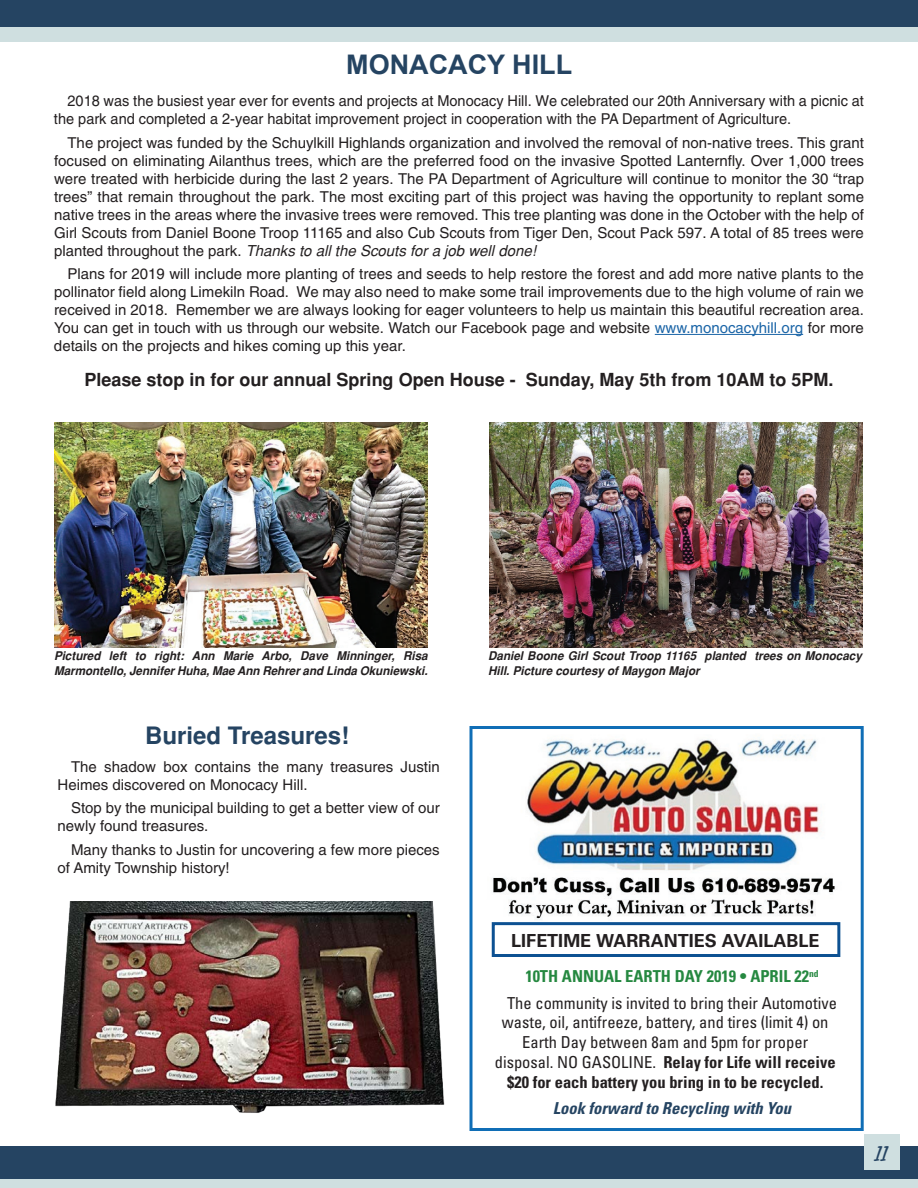
<style>
.page{position:relative;width:918px;height:1188px;background:#fff}
.page>*{position:absolute;margin:0;border:0;box-sizing:border-box;transform-origin:0 0}
.Body_Copy{font:700 27px "Arial";color:#254462}
.Body_Copy-2{font:700 24px "Helvetica";color:#254462}
.t1{font:24px "Freehand 575 BT Regular B";color:#254462}
.Body_Copy-3{font:700 18px "Helvetica";color:#231f20}
.Body_Copy-4{font:700 18px "Univers";color:#231f20}
.Body_Copy-5{font:condensed 16.5px "Univers";color:#231f20}
.Body_Copy-6{font:700 condensed 16.5px "Univers";color:#231f20}
.Body_Copy-7{font:700 condensed 16.5px "Univers";color:#258840}
.Body_Copy-8{font:italic 700 condensed 16.5px "Univers";color:#254462}
.Body_Copy-9{font:15px/18px "Helvetica";color:#231f20}
.Body_Copy-10{font:italic 700 12px/15px "Helvetica";color:#231f20}
.s1{font-style:italic}
.s2{color:#1b65a7}
.s3{font-weight:400}
</style>
<div class="page">
<div style="left:0;top:1146px;width:918px;height:33px;background:#254462"></div>
<div style="left:0;top:1179px;width:918px;height:9px;background:#cfdfe0"></div>
<div style="left:864px;top:1134px;width:36px;height:36px;background:#cfdfe0"></div>
<div style="left:0;top:0;width:918px;height:32px;background:#254462"></div>
<div style="left:0;top:27px;width:918px;height:15px;background:#cfdfe0"></div>
<hr style="left:655px;top:334px;width:148px;height:1px;background:#1b65a7">
<img style="left:54px;top:422px;width:374px;height:226px">
<img style="left:489px;top:422px;width:374px;height:226px">
<img style="left:55px;top:902px;width:390px;height:211px">
<img style="left:491px;top:739px;width:350px;height:218px">
<div style="left:470px;top:726px;width:394px;height:405px;border:3px solid #106eb6"></div>
<div style="left:492px;top:922px;width:348px;height:35px;border:3px solid #0d5192"></div>
<p class="Body_Copy" style="left:346px;top:46px;width:228px">MONACACY HILL</p>
<p class="Body_Copy-9" style="left:54px;top:92px;width:811px;text-indent:14px">2018 was the busiest year ever for events and projects at Monocacy Hill. We celebrated our 20th Anniversary with a picnic at the park and completed a 2-year habitat improvement project in cooperation with the PA Department of Agriculture.</p>
<p class="Body_Copy-9" style="left:54px;top:133px;width:812px;text-align:justify;text-indent:14px">The project was funded by the Schuylkill Highlands organization and involved the removal of non-native trees. This grant focused on eliminating Ailanthus trees, which are the preferred food on the invasive Spotted Lanternfly. Over 1,000 trees were treated with herbicide during the last 2 years. The PA Department of Agriculture will continue to monitor the 30 “trap trees” that remain throughout the park. The most exciting part of this project was having the opportunity to replant some native trees in the areas where the invasive trees were removed. This tree planting was done in the October with the help of Girl Scouts from Daniel Boone Troop 11165 and also Cub Scouts from Tiger Den, Scout Pack 597. A total of 85 trees were planted throughout the park. <span class="s1">Thanks to all the Scouts for a job well done!</span></p>
<p class="Body_Copy-9" style="left:54px;top:265px;width:812px;text-align:justify;text-indent:14px">Plans for 2019 will include more planting of trees and seeds to help restore the forest and add more native plants to the pollinator field along Limekiln Road. We may also need to make some trail improvements due to the high volume of rain we received in 2018. Remember we are always looking for eager volunteers to help us maintain this beautiful recreation area.<br>You can get in touch with us through our website. Watch our Facebook page and website <span class="s2">www.monocacyhill.org</span> for more details on the projects and hikes coming up this year.</p>
<p class="Body_Copy-3" style="left:85px;top:369px;width:750px">Please stop in for our annual Spring Open House - Sunday, May 5th from 10AM to 5PM.</p>
<p class="Body_Copy-10" style="left:54px;top:648px;width:375px">Pictured left to right: Ann Marie Arbo, Dave Minninger, Risa<br>Marmontello, Jennifer Huha, Mae Ann Rehrer and Linda Okuniewski.</p>
<p class="Body_Copy-10" style="left:488px;top:648px;width:375px">Daniel Boone Girl Scout Troop 11165 planted trees on Monocacy<br>Hill. Picture courtesy of Maygon Major</p>
<p class="Body_Copy-2" style="left:145px;top:721px;width:206px">Buried Treasures!</p>
<p class="Body_Copy-9" style="left:58px;top:758px;width:384px;text-indent:14px">The shadow box contains the many treasures Justin<br>Heimes discovered on Monocacy Hill.</p>
<p class="Body_Copy-9" style="left:58px;top:799px;width:384px;text-indent:14px">Stop by the municipal building to get a better view of our newly found treasures.</p>
<p class="Body_Copy-9" style="left:58px;top:841px;width:384px;text-indent:14px">Many thanks to Justin for uncovering a few more pieces of Amity Township history!</p>
<p class="Body_Copy-4" style="left:511px;top:930px;width:310px">LIFETIME WARRANTIES AVAILABLE</p>
<p class="Body_Copy-7" style="left:525px;top:966px;width:295px">10TH ANNUAL EARTH DAY 2019 • APRIL 22<sup>nd</sup></p>
<p class="Body_Copy-5" style="left:507px;top:992px;width:331px">The community is invited to bring their Automotive</p>
<p class="Body_Copy-5" style="left:502px;top:1012px;width:328px">waste, oil, antifreeze, battery, and tires (limit 4) on</p>
<p class="Body_Copy-5" style="left:522px;top:1032px;width:287px">Earth Day between 8am and 5pm for proper</p>
<p class="Body_Copy-6" style="left:495px;top:1052px;width:342px"><span class="s3">disposal. NO GASOLINE.</span> Relay for Life will receive</p>
<p class="Body_Copy-6" style="left:507px;top:1072px;width:318px">$20 for each battery you bring in to be recycled.</p>
<p class="Body_Copy-8" style="left:553px;top:1098px;width:240px">Look forward to Recycling with You</p>
<p class="t1" style="left:875px;top:1142px;width:14px">11</p>
</div>
